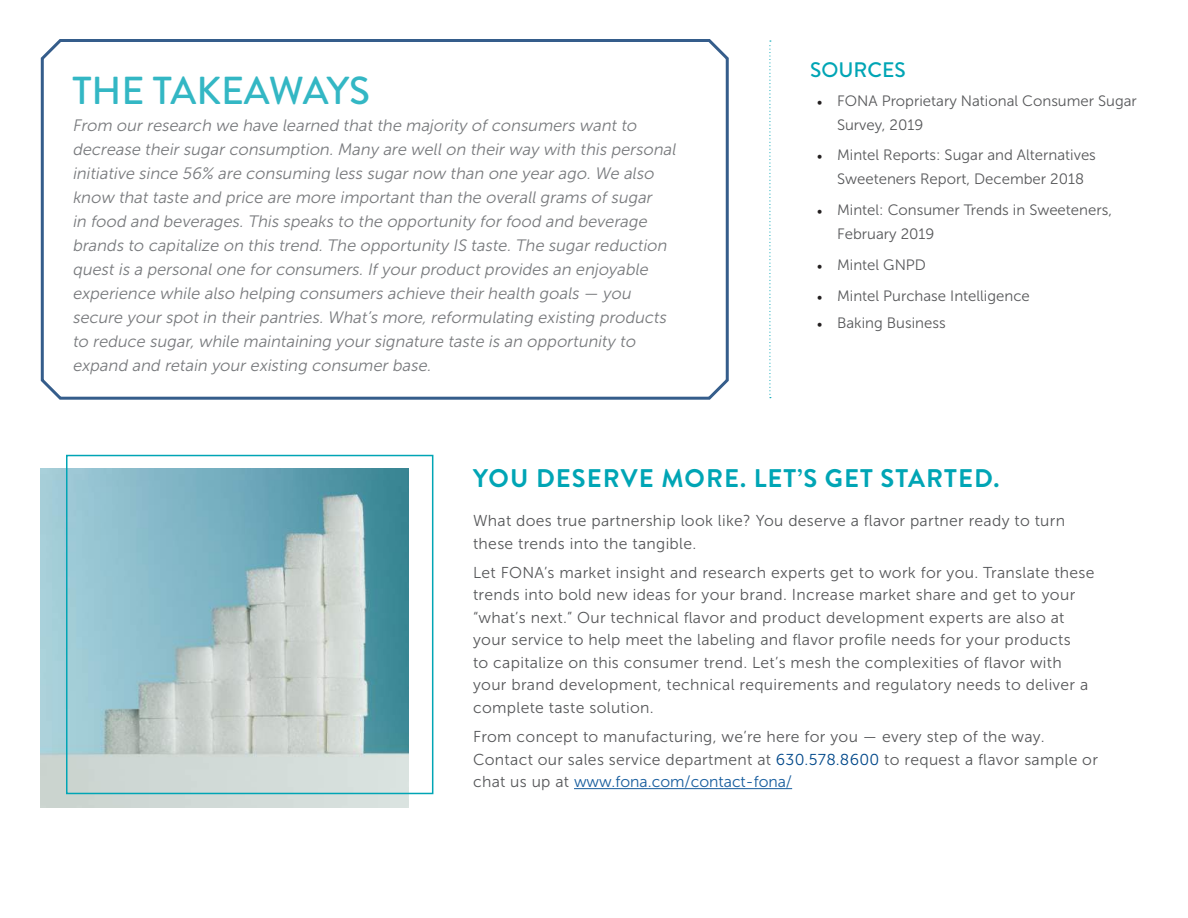
<style>
.page{position:relative;width:1188px;height:918px;background:#fff}
.page>*{position:absolute;margin:0;border:0;box-sizing:border-box;transform-origin:0 0}
.t1{font:500 39px "Brandon Grotesque";letter-spacing:-.005em;color:#33b7c4}
.t2{font:700 25.5px "Brandon Grotesque";letter-spacing:.04em;color:#00a5b5}
.t3{font:500 21px "Brandon Grotesque";color:#00a5b5}
.t4{font:italic 16.5px/24px "Museo Sans 300";color:#787a7d}
.t5{font:15.75px/22.5px "Museo Sans 300";letter-spacing:.02em;color:#57585a}
.t6{font:15px/24px "Museo Sans 300";color:#57585a}
.s1{font-family:"Minion Pro";color:#231f20}
.s2{color:#00488a}
.s3{color:#175d9e}
</style>
<div class="page">
<svg style="left:40px;top:39px;width:689px;height:361px"></svg>
<svg style="left:769px;top:41px;width:2px;height:357px"></svg>
<hr style="left:574px;top:788px;width:218px;height:1px;background:#175d9e">
<img style="left:41px;top:468px;width:367px;height:340px">
<div style="left:66px;top:455px;width:367px;height:339px;border:2px solid #00a5b5"></div>
<h1 class="t1" style="left:72px;top:64px;width:299px">THE TAKEAWAYS</h1>
<p class="t4" style="left:72px;top:114px;width:608px">From our research we have learned that the majority of consumers want to decrease their sugar consumption. Many are well on their way with this personal initiative since 56% are consuming less sugar now than one year ago. We also know that taste and price are more important than the overall grams of sugar<br>in food and beverages. This speaks to the opportunity for food and beverage brands to capitalize on this trend. The opportunity IS taste. The sugar reduction quest is a personal one for consumers. If your product provides an enjoyable experience while also helping consumers achieve their health goals — you secure your spot in their pantries. What’s more, reformulating existing products to reduce sugar, while maintaining your signature taste is an opportunity to expand and retain your existing consumer base.</p>
<h3 class="t3" style="left:810px;top:55px;width:97px">SOURCES</h3>
<p class="t6" style="left:837px;top:89px;width:301px;text-indent:-20px"><span class="s1">•</span> FONA Proprietary National Consumer Sugar<br>Survey, 2019</p>
<p class="t6" style="left:817px;top:143px;width:281px;text-align:center"><span class="s1">•</span> Mintel Reports: Sugar and Alternatives<br>Sweeteners Report, December 2018</p>
<p class="t6" style="left:837px;top:198px;width:277px;text-indent:-20px"><span class="s1">•</span> Mintel: Consumer Trends in Sweeteners,<br>February 2019</p>
<p class="t6" style="left:817px;top:253px;width:111px"><span class="s1">•</span> Mintel GNPD</p>
<p class="t6" style="left:817px;top:284px;width:215px"><span class="s1">•</span> Mintel Purchase Intelligence</p>
<p class="t6" style="left:817px;top:311px;width:130px"><span class="s1">•</span> Baking Business</p>
<h2 class="t2" style="left:473px;top:460px;width:528px">YOU DESERVE MORE. LET’S GET STARTED.</h2>
<p class="t5" style="left:473px;top:510px;width:594px">What does true partnership look like? You deserve a flavor partner ready to turn these trends into the tangible.</p>
<p class="t5" style="left:473px;top:561px;width:623px">Let FONA’s market insight and research experts get to work for you. Translate these trends into bold new ideas for your brand. Increase market share and get to your “what’s next.” Our technical flavor and product development experts are also at your service to help meet the labeling and flavor profile needs for your products<br>to capitalize on this consumer trend. Let’s mesh the complexities of flavor with your brand development, technical requirements and regulatory needs to deliver a complete taste solution.</p>
<p class="t5" style="left:473px;top:726px;width:626px">From concept to manufacturing, we’re here for you — every step of the way.<br>Contact our sales service department at <span class="s2">630.578.8600</span> to request a flavor sample or chat us up at <span class="s3">www.fona.com/contact-fona/</span></p>
</div>
